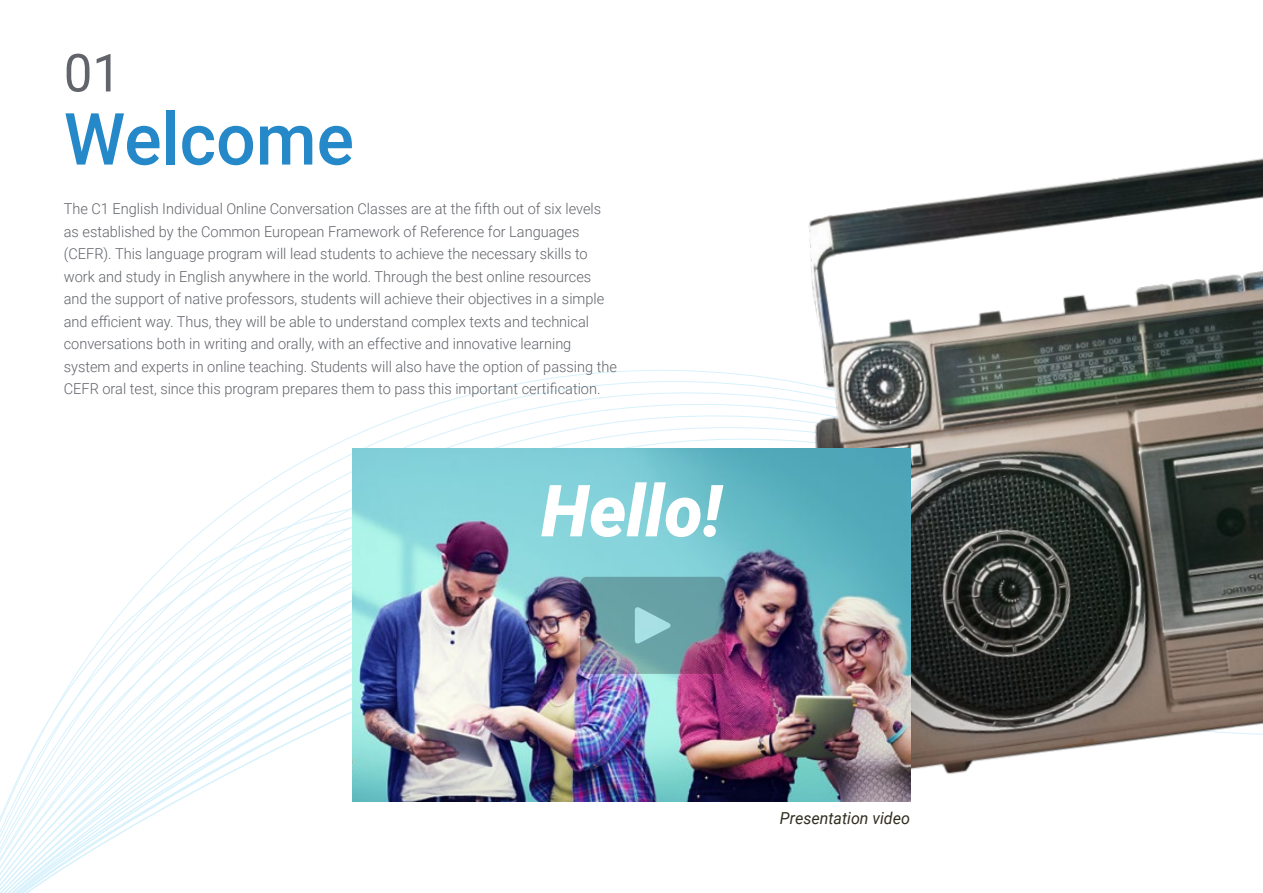
<style>
.page{position:relative;width:1263px;height:893px;background:#fff}
.page>*{position:absolute;margin:0;border:0;box-sizing:border-box;transform-origin:0 0}
.t1{font:500 72px "Roboto";color:#2488c9}
.t2{font:italic 900 72px "Roboto";color:#fff}
.t3{font:52.5px "Roboto";color:#61646a}
.t4{font:italic 16.5px "Roboto";color:#312e20}
.t5{font:300 15px/22.5px "Roboto";color:#61646a}
</style>
<div class="page">
<svg style="left:0;top:370px;width:632px;height:523px"></svg>
<img style="left:632px;top:158px;width:631px;height:644px">
<img style="left:353px;top:449px;width:557px;height:353px">
<img style="left:580px;top:577px;width:146px;height:97px">
<h2 class="t3" style="left:64px;top:36px;width:59px">01</h2>
<h1 class="t1" style="left:64px;top:89px;width:292px">Welcome</h1>
<p class="t5" style="left:64px;top:197px;width:555px">The C1 English Individual Online Conversation Classes are at the fifth out of six levels as established by the Common European Framework of Reference for Languages (CEFR). This language program will lead students to achieve the necessary skills to work and study in English anywhere in the world. Through the best online resources and the support of native professors, students will achieve their objectives in a simple and efficient way. Thus, they will be able to understand complex texts and technical conversations both in writing and orally, with an effective and innovative learning system and experts in online teaching. Students will also have the option of passing the CEFR oral test, since this program prepares them to pass this important certification.</p>
<h1 class="t2" style="left:541px;top:460px;width:182px">Hello!</h1>
<p class="t4" style="left:780px;top:806px;width:132px">Presentation video</p>
</div>
